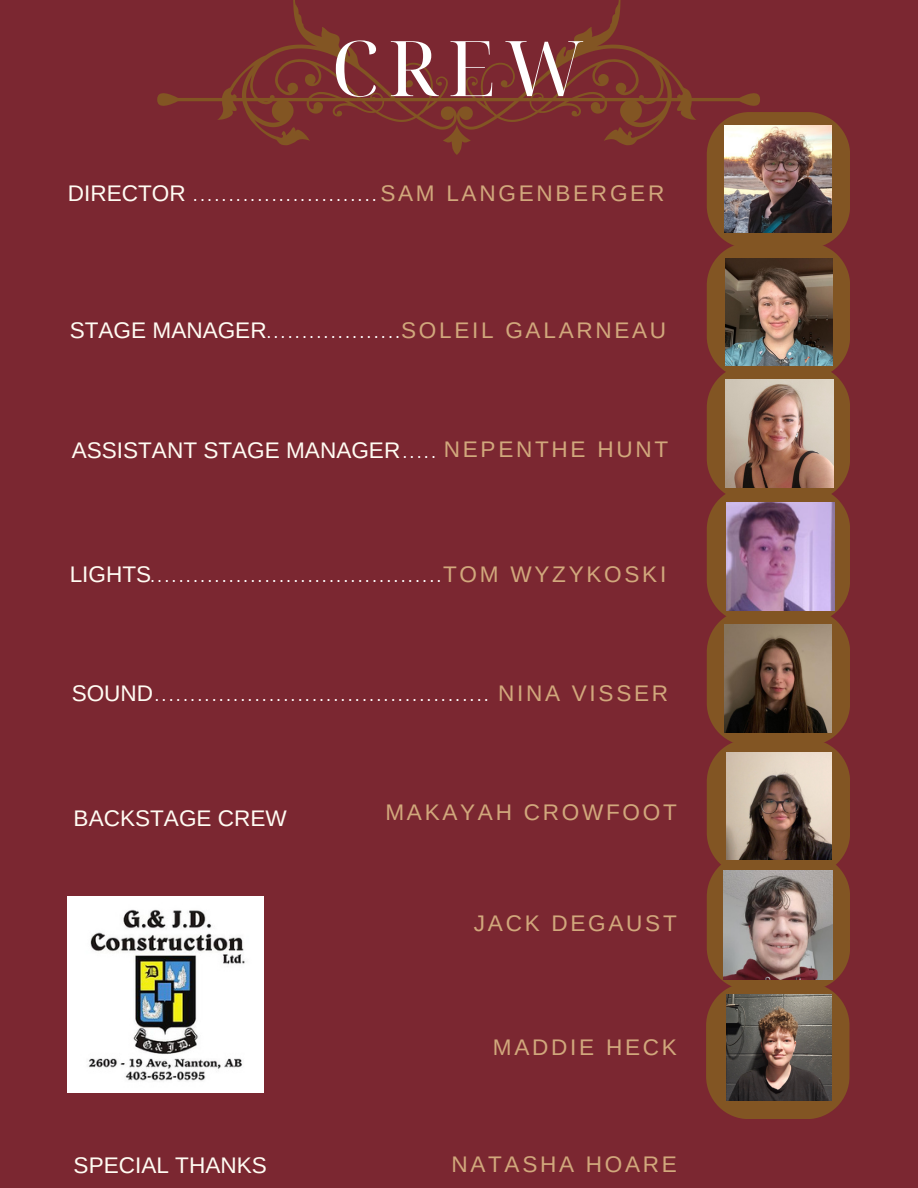
<style>
.page{position:relative;width:918px;height:1188px;background:#7b2731}
.page>*{position:absolute;margin:0;border:0;box-sizing:border-box;transform-origin:0 0}
.t1{font:76.95px "Noto Serif Display";color:#fff}
.t2{font:22.5px "Arimo";letter-spacing:.12em;color:#d1a87c}
.t3{font:22.5px "Arimo";color:#fffcf3}
.t4{font:18px "Arimo";color:#fff}
</style>
<div class="page">
<svg style="left:452px;top:145px;width:10px;height:10px"></svg>
<svg style="left:157px;top:0;width:603px;height:145px"></svg>
<svg style="left:706px;top:112px;width:144px;height:1007px"></svg>
<img style="left:723px;top:871px;width:110px;height:109px">
<img style="left:725px;top:125px;width:107px;height:107px">
<img style="left:726px;top:258px;width:106px;height:107px">
<img style="left:726px;top:379px;width:108px;height:108px">
<img style="left:726px;top:502px;width:108px;height:108px">
<img style="left:726px;top:753px;width:106px;height:106px">
<img style="left:68px;top:897px;width:196px;height:196px">
<img style="left:726px;top:995px;width:106px;height:106px">
<img style="left:725px;top:624px;width:107px;height:108px">
<p class="t1" style="left:331px;top:14px;width:255px">CREW</p>
<p class="t3" style="left:68px;top:181px;width:119px">DIRECTOR</p>
<p class="t2" style="left:380px;top:180px;width:285px">SAM LANGENBERGER</p>
<p class="t4" style="left:193px;top:185px;width:186px">..........................</p>
<p class="t2" style="left:401px;top:318px;width:267px">SOLEIL GALARNEAU</p>
<p class="t3" style="left:70px;top:318px;width:198px">STAGE MANAGER</p>
<p class="t4" style="left:266px;top:322px;width:135px">...................</p>
<p class="t3" style="left:72px;top:437px;width:330px">ASSISTANT STAGE MANAGER</p>
<p class="t4" style="left:402px;top:441px;width:35px">.....</p>
<p class="t2" style="left:444px;top:437px;width:226px">NEPENTHE HUNT</p>
<p class="t2" style="left:443px;top:561px;width:225px">TOM WYZYKOSKI</p>
<p class="t3" style="left:70px;top:562px;width:83px">LIGHTS</p>
<p class="t4" style="left:150px;top:566px;width:293px">.........................................</p>
<p class="t3" style="left:72px;top:681px;width:83px">SOUND</p>
<p class="t4" style="left:154px;top:685px;width:336px">...............................................</p>
<p class="t2" style="left:498px;top:680px;width:172px">NINA VISSER</p>
<p class="t3" style="left:74px;top:805px;width:215px">BACKSTAGE CREW</p>
<p class="t2" style="left:385px;top:799px;width:293px">MAKAYAH CROWFOOT</p>
<p class="t2" style="left:474px;top:911px;width:204px">JACK DEGAUST</p>
<p class="t2" style="left:493px;top:1035px;width:185px">MADDIE HECK</p>
<p class="t3" style="left:74px;top:1152px;width:195px">SPECIAL THANKS</p>
<p class="t2" style="left:451px;top:1152px;width:227px">NATASHA HOARE</p>
</div>
